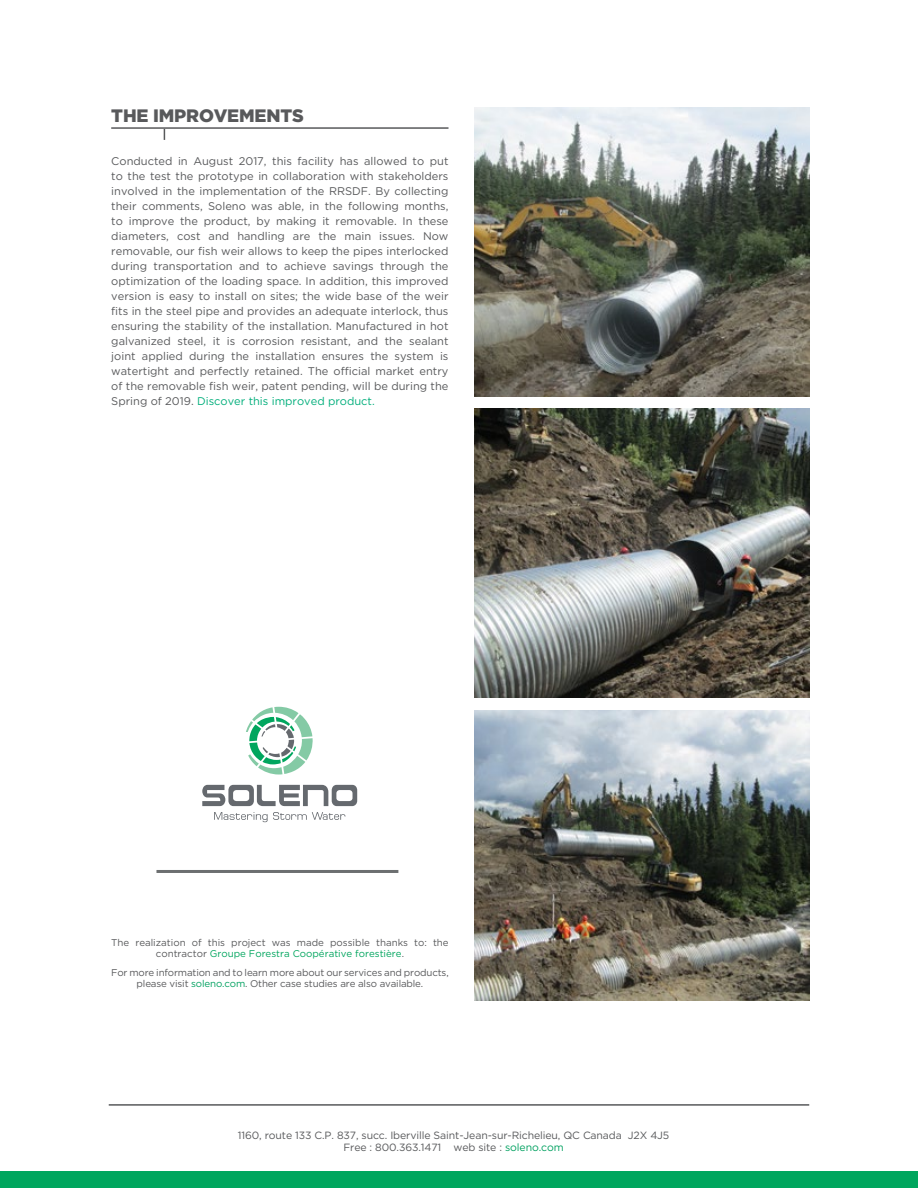
<style>
.page{position:relative;width:918px;height:1188px;background:#fff}
.page>*{position:absolute;margin:0;border:0;box-sizing:border-box;transform-origin:0 0}
.t1{font:900 18px "Gotham HTF";letter-spacing:-.01em;color:#58595b}
.t2{font:11.1px/15px "Gotham HTF";color:#58595b;text-align:justify}
.t3{font:10.5px/12.6px "Gotham HTF";letter-spacing:-.01em;color:#58595b;text-align:center}
.t4{font:9.75px/11.7px "Gotham HTF";letter-spacing:-.015em;color:#58595b;text-align:center}
.s1{color:#00ae7b}
.s2{color:#00a55e}
.s3{color:#00a160}
</style>
<div class="page">
<div style="left:0;top:1171px;width:918px;height:17px;background:#00a65e"></div>
<img style="left:474px;top:107px;width:336px;height:290px">
<img style="left:474px;top:711px;width:336px;height:289px">
<img style="left:474px;top:408px;width:336px;height:290px">
<svg style="left:246px;top:707px;width:67px;height:68px"></svg>
<svg style="left:202px;top:785px;width:155px;height:21px"></svg>
<svg style="left:214px;top:812px;width:131px;height:10px"></svg>
<hr style="left:109px;top:1104px;width:700px;height:2px;background:#58595b">
<hr style="left:111px;top:127px;width:338px;height:2px;background:#58595b">
<hr style="left:156px;top:870px;width:242px;height:3px;background:#6c6f70">
<h1 class="t1" style="left:111px;top:105px;width:194px">THE IMPROVEMENTS</h1>
<p class="t2" style="left:111px;top:154px;width:339px">Conducted in August 2017, this facility has allowed to put to the test the prototype in collaboration with stakeholders involved in the implementation of the RRSDF. By collecting their comments, Soleno was able, in the following months, to improve the product, by making it removable. In these diameters, cost and handling are the main issues. Now removable, our fish weir allows to keep the pipes interlocked during transportation and to achieve savings through the optimization of the loading space. In addition, this improved version is easy to install on sites; the wide base of the weir fits in the steel pipe and provides an adequate interlock, thus ensuring the stability of the installation. Manufactured in hot galvanized steel, it is corrosion resistant, and the sealant joint applied during the installation ensures the system is watertight and perfectly retained. The official market entry of the removable fish weir, patent pending, will be during the Spring of 2019. <span class="s1">Discover this improved product.</span></p>
<p class="t4" style="left:111px;top:936px;width:339px">The realization of this project was made possible thanks to: the contractor <span class="s2">Groupe Forestra Coopérative forestière</span>.</p>
<p class="t4" style="left:111px;top:966px;width:339px">For more information and to learn more about our services and products, please visit <span class="s3">soleno.com</span>. Other case studies are also available.</p>
<p class="t3" style="left:238px;top:1129px;width:433px">1160, route 133 C.P. 837, succ. Iberville Saint-Jean-sur-Richelieu, QC Canada J2X 4J5<br>Free : 800.363.1471 web site : <span class="s3">soleno.com</span></p>
</div>
